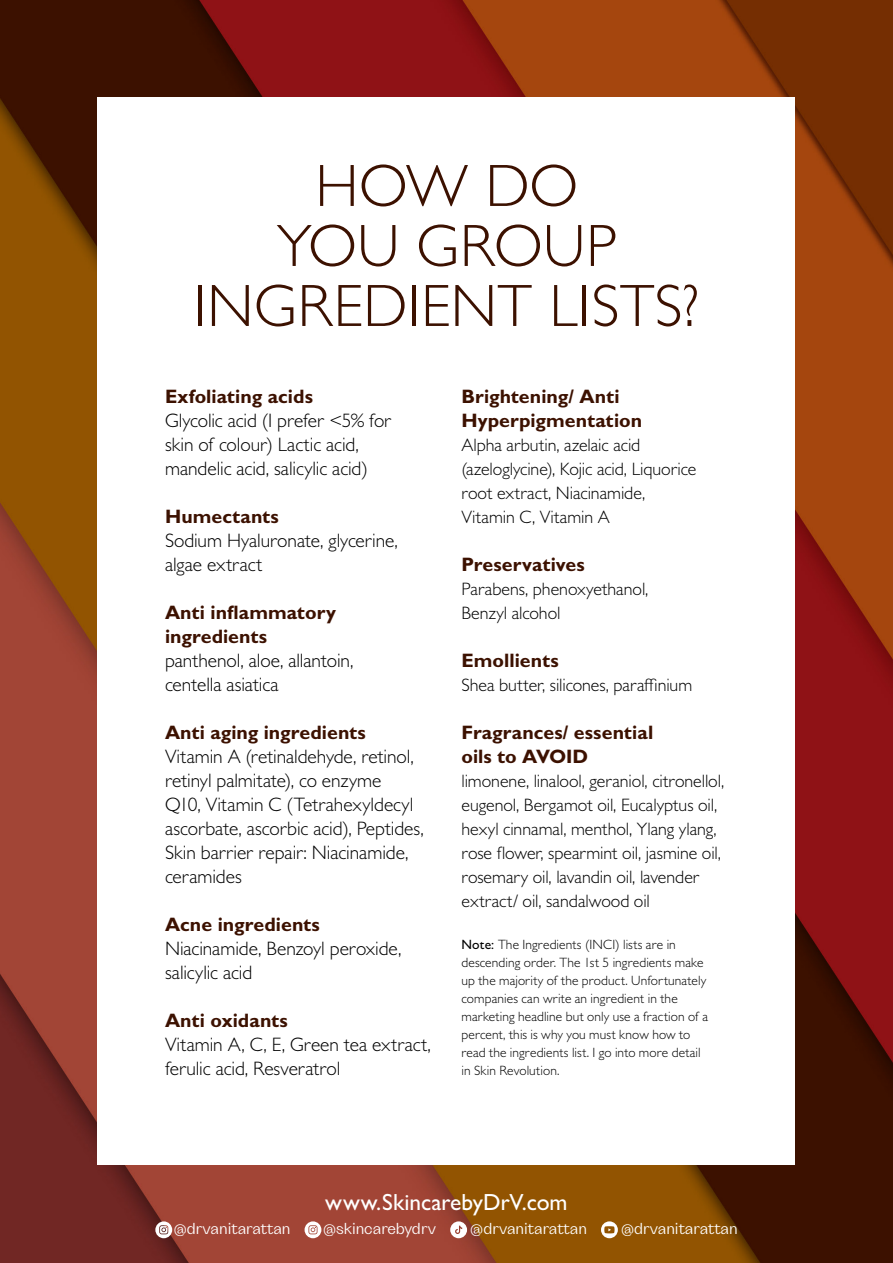
<style>
.page{position:relative;width:893px;height:1263px;background:#fff}
.page>*{position:absolute;margin:0;border:0;box-sizing:border-box;transform-origin:0 0}
.t1{font:300 60px/60px "Gill Sans MT Pro";letter-spacing:.01em;color:#3c1100;text-align:center}
.t2{font:500 23.4px "Gill Sans MT Pro";color:#fff}
.t3{font:300 19.5px/24px "Gill Sans MT Pro";letter-spacing:-.005em;color:#000}
.t4{font:700 19.5px/24px "Gill Sans MT Pro";color:#3c1100}
.t5{font:300 18px/24px "Gill Sans MT Pro";letter-spacing:-.005em;color:#000}
.t6{font:16.05px "Grotta";color:#fff}
.t7{font:300 13.5px/18px "Gill Sans MT Pro";letter-spacing:.01em;color:#000}
.s1{font-weight:700;color:#3c1100}
.s2{font-weight:500}
</style>
<div class="page">
<img style="left:0;top:0;width:893px;height:1263px">
<div style="left:98px;top:98px;width:697px;height:1067px;background:#fff"></div>
<svg style="left:155px;top:1221px;width:17px;height:17px"></svg>
<svg style="left:305px;top:1221px;width:16px;height:17px"></svg>
<svg style="left:450px;top:1221px;width:17px;height:17px"></svg>
<svg style="left:601px;top:1221px;width:17px;height:17px"></svg>
<p class="t1" style="left:194px;top:155px;width:507px">HOW DO<br>YOU GROUP<br>INGREDIENT LISTS?</p>
<p class="t3" style="left:165px;top:384px;width:228px"><span class="s1">Exfoliating acids<br></span>Glycolic acid (I prefer &lt;5% for skin of colour) Lactic acid, mandelic acid, salicylic acid)</p>
<p class="t3" style="left:165px;top:504px;width:234px"><span class="s1">Humectants<br></span>Sodium Hyaluronate, glycerine, algae extract</p>
<p class="t3" style="left:165px;top:600px;width:190px"><span class="s1">Anti inflammatory ingredients<br></span>panthenol, aloe, allantoin, centella asiatica</p>
<p class="t3" style="left:165px;top:720px;width:260px"><span class="s1">Anti aging ingredients<br></span>Vitamin A (retinaldehyde, retinol, retinyl palmitate), co enzyme<br>Q10, Vitamin C (Tetrahexyldecyl ascorbate, ascorbic acid), Peptides,</p>
<p class="t3" style="left:165px;top:840px;width:245px">Skin barrier repair: Niacinamide, ceramides</p>
<p class="t3" style="left:165px;top:912px;width:238px"><span class="s1">Acne ingredients<br></span>Niacinamide, Benzoyl peroxide, salicylic acid</p>
<p class="t3" style="left:165px;top:1008px;width:268px"><span class="s1">Anti oxidants<br></span>Vitamin A, C, E, Green tea extract, ferulic acid, Resveratrol</p>
<p class="t4" style="left:461px;top:384px;width:182px">Brightening/ Anti<br>Hyperpigmentation</p>
<p class="t5" style="left:461px;top:433px;width:236px">Alpha arbutin, azelaic acid (azeloglycine), Kojic acid, Liquorice root extract, Niacinamide,<br>Vitamin C, Vitamin A</p>
<p class="t4" style="left:461px;top:552px;width:125px">Preservatives</p>
<p class="t5" style="left:461px;top:577px;width:188px">Parabens, phenoxyethanol,<br>Benzyl alcohol</p>
<p class="t4" style="left:461px;top:648px;width:99px">Emollients</p>
<p class="t5" style="left:461px;top:673px;width:232px">Shea butter, silicones, paraffinium</p>
<p class="t4" style="left:461px;top:720px;width:193px">Fragrances/ essential oils to AVOID</p>
<p class="t5" style="left:461px;top:769px;width:264px">limonene, linalool, geraniol, citronellol, eugenol, Bergamot oil, Eucalyptus oil, hexyl cinnamal, menthol, Ylang ylang, rose flower, spearmint oil, jasmine oil, rosemary oil, lavandin oil, lavender extract/ oil, sandalwood oil</p>
<p class="t7" style="left:461px;top:936px;width:248px"><span class="s2">Note:</span> The Ingredients (INCI) lists are in descending order. The 1st 5 ingredients make up the majority of the product. Unfortunately companies can write an ingredient in the marketing headline but only use a fraction of a percent, this is why you must know how to read the ingredients list. I go into more detail in Skin Revolution.</p>
<p class="t2" style="left:325px;top:1188px;width:244px">www.SkincarebyDrV.com</p>
<p class="t6" style="left:174px;top:1219px;width:118px">@drvanitarattan</p>
<p class="t6" style="left:323px;top:1219px;width:115px">@skincarebydrv</p>
<p class="t6" style="left:470px;top:1219px;width:118px">@drvanitarattan</p>
<p class="t6" style="left:621px;top:1219px;width:118px">@drvanitarattan</p>
</div>
